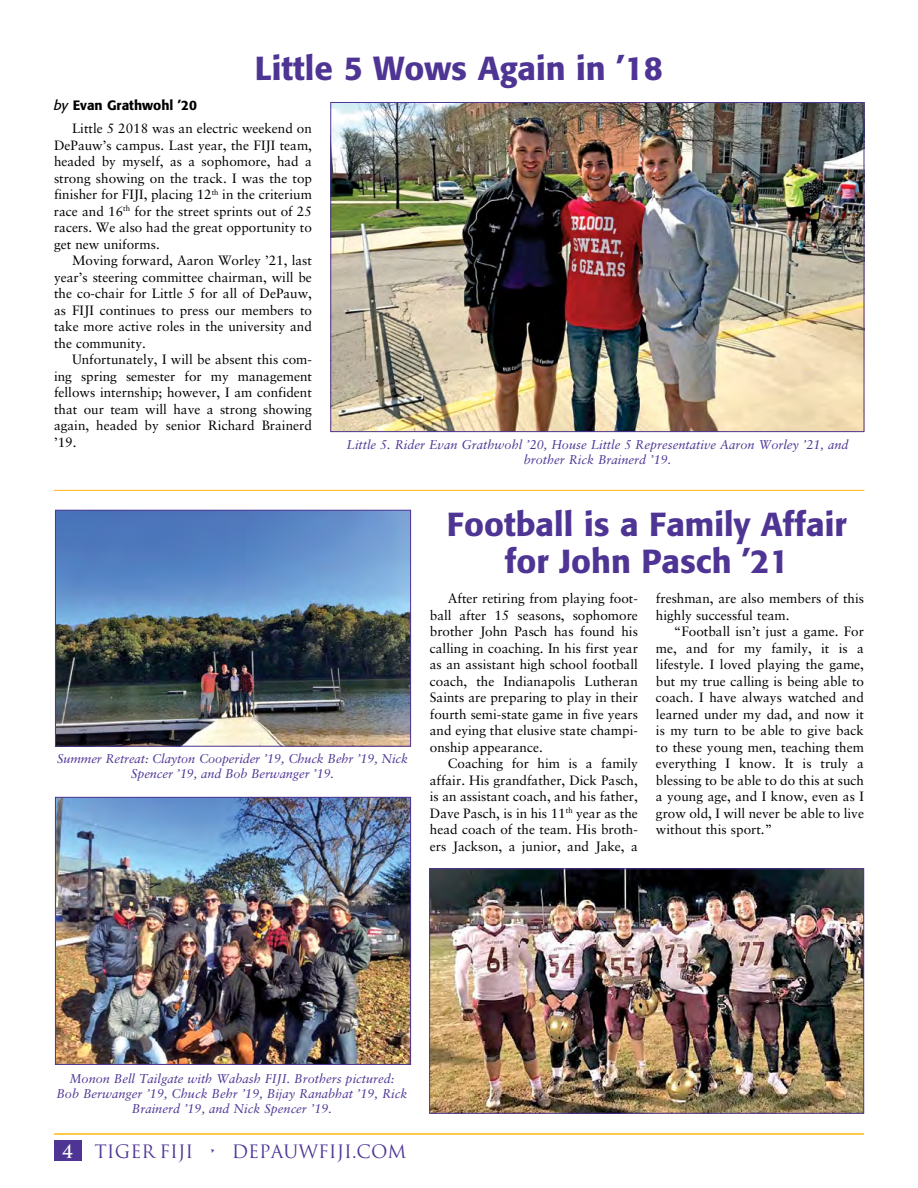
<style>
.page{position:relative;width:918px;height:1188px;background:#fff}
.page>*{position:absolute;margin:0;border:0;box-sizing:border-box;transform-origin:0 0}
.t1{font:500 33px/37.5px "Formata";color:#4e3594;text-align:center}
.t2{font:18px "Trajan Pro";color:#4e3594}
.t3{font:13.5px/16.5px "Sabon";color:#000;text-align:justify}
.t4{font:500 13.5px "Formata";color:#000}
.t5{font:italic 12.75px/15px "Sabon";color:#4e3594;text-align:center}
.s1{font-weight:400;font-style:italic}
.s2{font-weight:700;color:#fff}
</style>
<div class="page">
<div style="left:54px;top:1141px;width:27px;height:20px;background:#4e3594"></div>
<hr style="left:54px;top:1133px;width:810px;height:2px;background:#fdb916">
<img style="left:431px;top:870px;width:431px;height:242px">
<div style="left:429px;top:868px;width:435px;height:246px;border:1px solid #4e3594"></div>
<img style="left:57px;top:512px;width:352px;height:233px">
<div style="left:55px;top:510px;width:356px;height:237px;border:1px solid #4e3594"></div>
<img style="left:57px;top:799px;width:352px;height:264px">
<div style="left:55px;top:797px;width:356px;height:268px;border:1px solid #4e3594"></div>
<img style="left:332px;top:104px;width:530px;height:326px">
<hr style="left:54px;top:490px;width:810px;height:1px;background:#fdb916">
<h1 class="t1" style="left:255px;top:50px;width:410px">Little 5 Wows Again in ’18</h1>
<p class="t4" style="left:54px;top:97px;width:144px"><span class="s1">by</span> Evan Grathwohl ’20</p>
<p class="t3" style="left:54px;top:120px;width:260px;text-indent:18px">Little 5 2018 was an electric weekend on DePauw’s campus. Last year, the FIJI team, headed by myself, as a sophomore, had a strong showing on the track. I was the top finisher for FIJI, placing 12<sup>th</sup> in the criterium race and 16<sup>th</sup> for the street sprints out of 25 racers. We also had the great opportunity to get new uniforms.</p>
<p class="t3" style="left:54px;top:252px;width:260px;text-indent:18px">Moving forward, Aaron Worley ’21, last year’s steering committee chairman, will be the co-chair for Little 5 for all of DePauw, as FIJI continues to press our members to take more active roles in the university and the community.</p>
<p class="t3" style="left:54px;top:351px;width:260px;text-indent:18px">Unfortunately, I will be absent this com&shy;ing spring semester for my management fellows internship; however, I am confident that our team will have a strong showing again, headed by senior Richard Brainerd ’19.</p>
<p class="t5" style="left:347px;top:437px;width:504px">Little 5. Rider Evan Grathwohl ’20, House Little 5 Representative Aaron Worley ’21, and brother Rick Brainerd ’19.</p>
<p class="t5" style="left:57px;top:751px;width:352px">Summer Retreat: Clayton Cooperider ’19, Chuck Behr ’19, Nick<br>Spencer ’19, and Bob Berwanger ’19.</p>
<h1 class="t1" style="left:447px;top:505px;width:401px">Football is a Family Affair for John Pasch ’21</h1>
<p class="t3" style="left:430px;top:590px;width:210px;text-indent:18px">After retiring from playing foot&shy;ball after 15 seasons, sophomore brother John Pasch has found his calling in coaching. In his first year as an assistant high school football coach, the Indianapolis Lutheran Saints are preparing to play in their fourth semi-state game in five years and eying that elusive state champi&shy;onship appearance.</p>
<p class="t3" style="left:430px;top:755px;width:210px;text-indent:18px">Coaching for him is a family affair. His grandfather, Dick Pasch, is an assistant coach, and his father, Dave Pasch, is in his 11<sup>th</sup> year as the head coach of the team. His broth&shy;ers Jackson, a junior, and Jake, a</p>
<p class="t3" style="left:656px;top:590px;width:210px">freshman, are also members of this highly successful team.</p>
<p class="t3" style="left:656px;top:623px;width:210px;text-indent:18px">“Football isn’t just a game. For me, and for my family, it is a lifestyle. I loved playing the game, but my true calling is being able to coach. I have always watched and learned under my dad, and now it is my turn to be able to give back to these young men, teaching them everything I know. It is truly a blessing to be able to do this at such a young age, and I know, even as I grow old, I will never be able to live without this sport.”</p>
<p class="t5" style="left:56px;top:1071px;width:353px">Monon Bell Tailgate with Wabash FIJI. Brothers pictured:<br>Bob Berwanger ’19, Chuck Behr ’19, Bijay Ranabhat ’19, Rick<br>Brainerd ’19, and Nick Spencer ’19.</p>
<h2 class="t2" style="left:62px;top:1140px;width:265px"><span class="s2">4</span> TIGER FIJI • DEPAUWFIJI</h2>
<h2 class="t2" style="left:352px;top:1140px;width:56px">.COM</h2>
</div>
